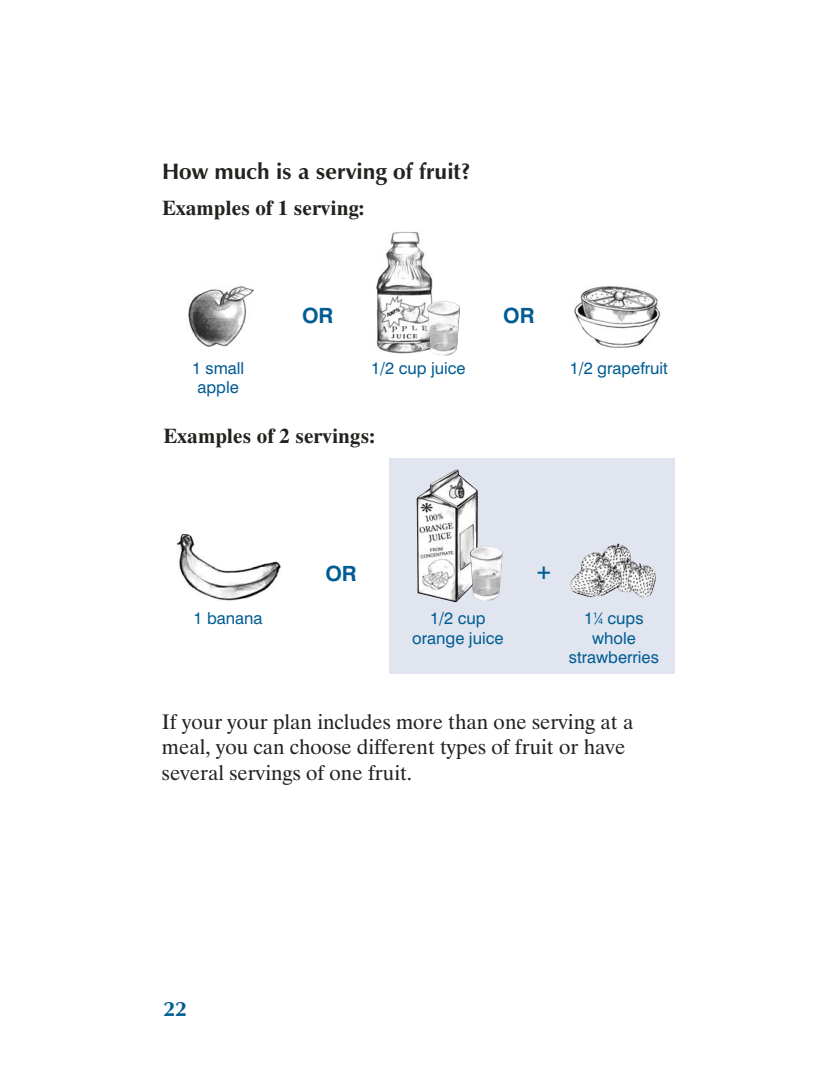
<style>
.page{position:relative;width:837px;height:1080px;background:#fff}
.page>*{position:absolute;margin:0;border:0;box-sizing:border-box;transform-origin:0 0}
.t1{font:700 22.5px "Zapf Humanist 601 BT";color:#20231e}
.t2{font:21px/25.5px "Dutch 801 BT";color:#20231e}
.t3{font:700 21px "Dutch 801 BT";color:#20231e}
.t4{font:700 21px "Swiss 721 BT";color:#005c93}
.t5{font:700 21px "Zapf Humanist 601 BT";color:#005c93}
.t6{font:16.5px/19.5px "Swiss 721 BT";color:#005c93;text-align:center}
.s1{font-size:8.25px}
</style>
<div class="page">
<img style="left:188px;top:287px;width:65px;height:60px">
<img style="left:376px;top:231px;width:57px;height:123px">
<img style="left:574px;top:286px;width:86px;height:62px">
<div style="left:390px;top:458px;width:285px;height:215px;background:#e0e5f0"></div>
<img style="left:176px;top:534px;width:105px;height:67px">
<img style="left:417px;top:469px;width:61px;height:133px">
<img style="left:570px;top:543px;width:86px;height:54px">
<img style="left:427px;top:301px;width:33px;height:55px">
<img style="left:470px;top:546px;width:33px;height:55px">
<p class="t1" style="left:162px;top:163px;width:310px">How much is a serving of fruit?</p>
<p class="t3" style="left:162px;top:200px;width:204px">Examples of 1 serving:</p>
<p class="t4" style="left:302px;top:308px;width:33px">OR</p>
<p class="t4" style="left:503px;top:308px;width:33px">OR</p>
<p class="t6" style="left:192px;top:360px;width:54px">1 small apple</p>
<p class="t6" style="left:371px;top:360px;width:96px">1/2 cup juice</p>
<p class="t6" style="left:570px;top:360px;width:100px">1/2 grapefruit</p>
<p class="t3" style="left:164px;top:429px;width:213px">Examples of 2 servings:</p>
<p class="t4" style="left:325px;top:566px;width:33px">OR</p>
<p class="t4" style="left:535px;top:564px;width:19px">+</p>
<p class="t6" style="left:193px;top:610px;width:71px">1 banana</p>
<p class="t6" style="left:412px;top:610px;width:93px">1/2 cup orange juice</p>
<p class="t6" style="left:569px;top:610px;width:91px">1<sup>1</sup>⁄<span class="s1">4</span> cups whole strawberries</p>
<p class="t2" style="left:162px;top:711px;width:473px">If your your plan includes more than one serving at a meal, you can choose different types of fruit or have several servings of one fruit.</p>
<p class="t5" style="left:164px;top:1001px;width:25px">22</p>
</div>
